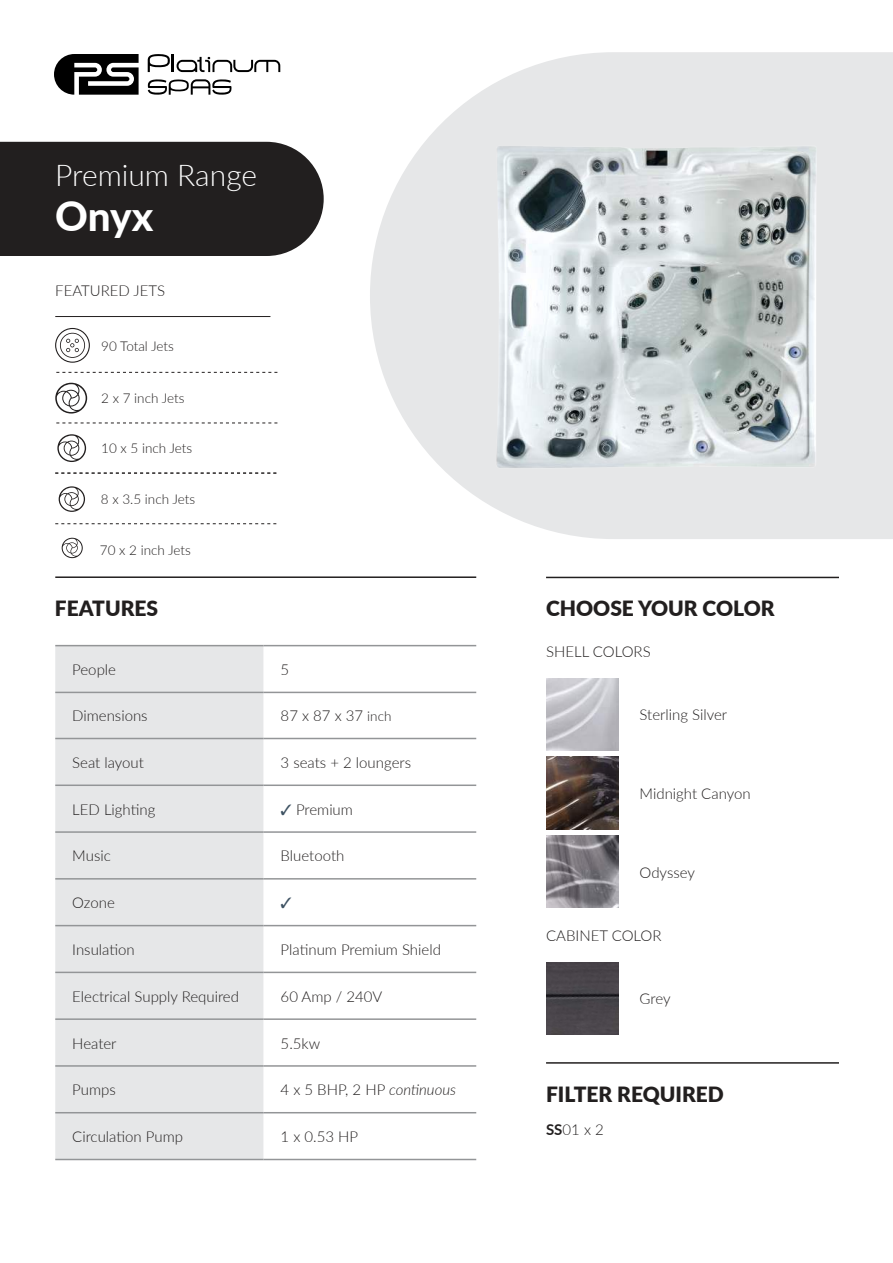
<style>
.page{position:relative;width:893px;height:1263px;background:#fff}
.page>*{position:absolute;margin:0;border:0;box-sizing:border-box;transform-origin:0 0}
.t1{font:800 40.5px "Lato";color:#fff}
.t2{font:300 30px "Lato";color:#fff}
.t3{font:900 21px "Lato";color:#221f1f}
.t4{font:300 15px "Lato";color:#221f1f}
.t5{font:300 13.5px "Lato";color:#221f1f}
.s1{font-size:13.5px}
.s2{color:#3e5262}
.s3{font-style:italic}
.s4{font-weight:700}
</style>
<div class="page">
<svg style="left:370px;top:52px;width:523px;height:487px;fill:#e6e7e8"></svg>
<div style="left:0;top:142px;width:324px;height:114px;background:#221f1f"></div>
<hr style="left:55px;top:316px;width:215px;height:1px;background:#221f1f">
<svg style="left:56px;top:372px;width:221px;height:1px"></svg>
<img style="left:476px;top:142px;width:362px;height:328px">
<div style="left:55px;top:646px;width:209px;height:513px;background:#e6e7e8"></div>
<svg style="left:264px;top:646px;width:212px;height:513px"></svg>
<hr style="left:55px;top:645px;width:209px;height:1px;background:#939597">
<hr style="left:264px;top:645px;width:212px;height:1px;background:#939597">
<hr style="left:55px;top:692px;width:209px;height:1px;background:#939597">
<hr style="left:264px;top:692px;width:212px;height:1px;background:#939597">
<hr style="left:55px;top:738px;width:209px;height:1px;background:#939597">
<hr style="left:264px;top:738px;width:212px;height:1px;background:#939597">
<hr style="left:55px;top:784px;width:209px;height:2px;background:#939597">
<hr style="left:264px;top:784px;width:212px;height:2px;background:#939597">
<hr style="left:55px;top:831px;width:209px;height:2px;background:#939597">
<hr style="left:264px;top:831px;width:212px;height:2px;background:#939597">
<hr style="left:55px;top:878px;width:209px;height:1px;background:#939597">
<hr style="left:264px;top:878px;width:212px;height:1px;background:#939597">
<hr style="left:55px;top:925px;width:209px;height:1px;background:#939597">
<hr style="left:264px;top:925px;width:212px;height:1px;background:#939597">
<hr style="left:55px;top:972px;width:209px;height:1px;background:#939597">
<hr style="left:264px;top:972px;width:212px;height:1px;background:#939597">
<hr style="left:55px;top:1018px;width:209px;height:2px;background:#939597">
<hr style="left:264px;top:1018px;width:212px;height:2px;background:#939597">
<hr style="left:55px;top:1065px;width:209px;height:2px;background:#939597">
<hr style="left:264px;top:1065px;width:212px;height:2px;background:#939597">
<hr style="left:55px;top:1112px;width:209px;height:1px;background:#939597">
<hr style="left:264px;top:1112px;width:212px;height:1px;background:#939597">
<hr style="left:55px;top:1159px;width:209px;height:1px;background:#939597">
<hr style="left:264px;top:1159px;width:212px;height:1px;background:#939597">
<hr style="left:55px;top:576px;width:421px;height:2px;background:#221f1f">
<svg style="left:55px;top:328px;width:35px;height:35px"></svg>
<svg style="left:56px;top:423px;width:221px;height:1px"></svg>
<svg style="left:55px;top:383px;width:32px;height:31px"></svg>
<svg style="left:57px;top:434px;width:29px;height:28px"></svg>
<svg style="left:59px;top:486px;width:26px;height:26px"></svg>
<svg style="left:62px;top:538px;width:21px;height:20px"></svg>
<svg style="left:55px;top:473px;width:221px;height:1px"></svg>
<svg style="left:55px;top:523px;width:221px;height:1px"></svg>
<svg style="left:54px;top:54px;width:85px;height:41px"></svg>
<svg style="left:148px;top:54px;width:132px;height:18px"></svg>
<svg style="left:148px;top:79px;width:83px;height:16px"></svg>
<img style="left:546px;top:678px;width:72px;height:72px">
<img style="left:546px;top:835px;width:72px;height:72px">
<img style="left:546px;top:757px;width:72px;height:72px">
<hr style="left:546px;top:577px;width:293px;height:1px;background:#221f1f">
<hr style="left:546px;top:1062px;width:293px;height:2px;background:#221f1f">
<img style="left:546px;top:962px;width:72px;height:72px">
<svg style="left:281px;top:897px;width:10px;height:11px"></svg>
<h2 class="t2" style="left:55px;top:164px;width:203px">Premium Range</h2>
<h1 class="t1" style="left:55px;top:201px;width:99px">Onyx</h1>
<p class="t4" style="left:55px;top:285px;width:111px">FEATURED JETS</p>
<p class="t5" style="left:101px;top:341px;width:74px">90 Total Jets</p>
<p class="t5" style="left:101px;top:393px;width:85px">2 x 7 inch Jets</p>
<p class="t5" style="left:101px;top:443px;width:92px">10 x 5 inch Jets</p>
<p class="t5" style="left:101px;top:494px;width:96px">8 x 3.5 inch Jets</p>
<p class="t5" style="left:100px;top:545px;width:92px">70 x 2 inch Jets</p>
<h3 class="t3" style="left:55px;top:601px;width:105px">FEATURES</h3>
<p class="t4" style="left:72px;top:664px;width:45px">People</p>
<p class="t4" style="left:281px;top:664px;width:10px">5</p>
<p class="t4" style="left:72px;top:710px;width:77px">Dimensions</p>
<p class="t4" style="left:281px;top:710px;width:112px">87 x 87 x 37 <span class="s1">inch</span></p>
<p class="t4" style="left:72px;top:757px;width:73px">Seat layout</p>
<p class="t4" style="left:281px;top:757px;width:132px">3 seats + 2 loungers</p>
<p class="t4" style="left:72px;top:799px;width:85px">LED Lighting</p>
<p class="t4" style="left:281px;top:804px;width:74px"><span class="s2">✓</span> Premium</p>
<p class="t4" style="left:72px;top:850px;width:40px">Music</p>
<p class="t4" style="left:281px;top:850px;width:65px">Bluetooth</p>
<p class="t4" style="left:72px;top:897px;width:44px">Ozone</p>
<p class="t4" style="left:72px;top:939px;width:64px">Insulation</p>
<p class="t4" style="left:281px;top:939px;width:162px">Platinum Premium Shield</p>
<p class="t4" style="left:72px;top:986px;width:168px">Electrical Supply Required</p>
<p class="t4" style="left:281px;top:991px;width:103px">60 Amp / 240V</p>
<p class="t4" style="left:72px;top:1038px;width:46px">Heater</p>
<p class="t4" style="left:281px;top:1038px;width:41px">5.5kw</p>
<p class="t4" style="left:72px;top:1084px;width:45px">Pumps</p>
<p class="t4" style="left:281px;top:1084px;width:177px">4 x 5 BHP, 2 HP <span class="s3">continuous</span></p>
<p class="t4" style="left:72px;top:1126px;width:112px">Circulation Pump</p>
<p class="t4" style="left:281px;top:1131px;width:79px">1 x 0.53 HP</p>
<h3 class="t3" style="left:546px;top:601px;width:230px">CHOOSE YOUR COLOR</h3>
<p class="t4" style="left:546px;top:646px;width:106px">SHELL COLORS</p>
<p class="t4" style="left:640px;top:709px;width:89px">Sterling Silver</p>
<p class="t4" style="left:640px;top:783px;width:113px">Midnight Canyon</p>
<p class="t4" style="left:640px;top:862px;width:57px">Odyssey</p>
<p class="t4" style="left:546px;top:930px;width:117px">CABINET COLOR</p>
<p class="t4" style="left:640px;top:993px;width:32px">Grey</p>
<h3 class="t3" style="left:546px;top:1086px;width:179px">FILTER REQUIRED</h3>
<p class="t4" style="left:546px;top:1124px;width:59px"><span class="s4">SS</span>01 x 2</p>
</div>
